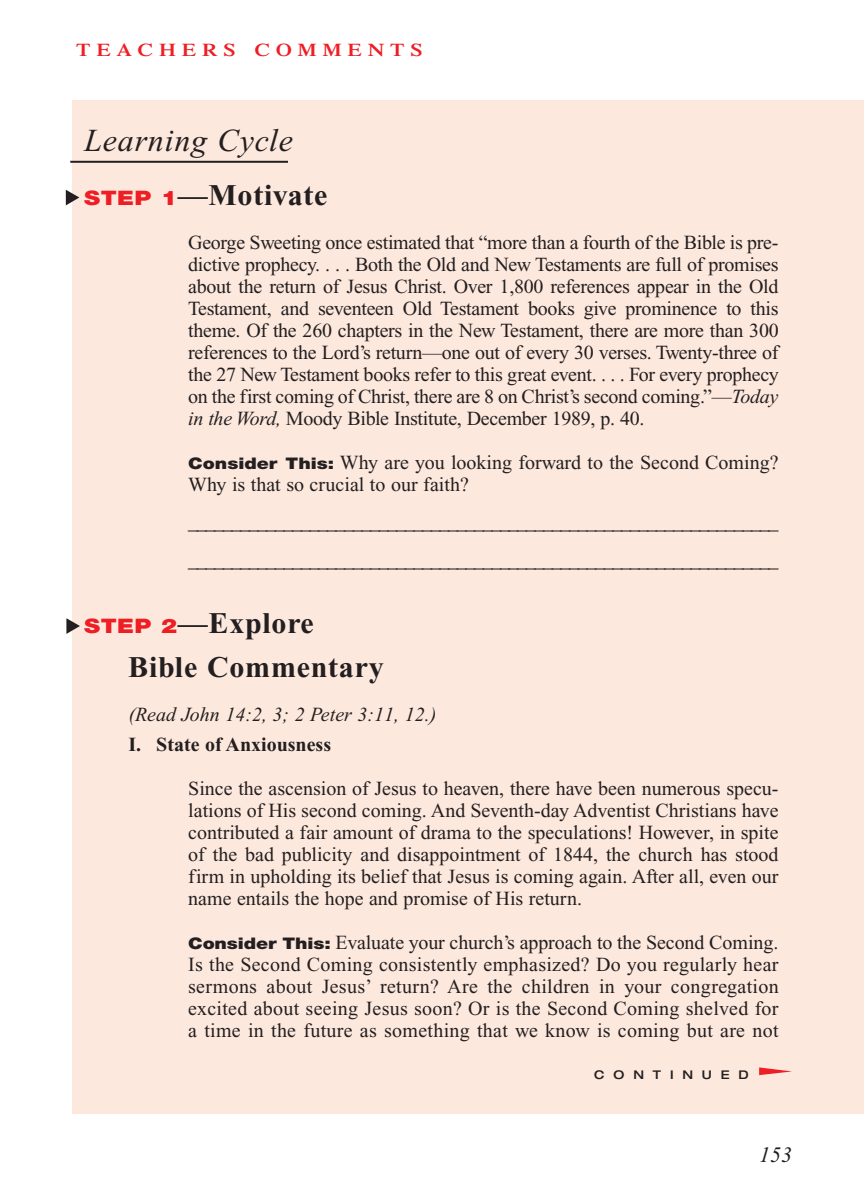
<style>
.page{position:relative;width:864px;height:1188px;background:#fff}
.page>*{position:absolute;margin:0;border:0;box-sizing:border-box;transform-origin:0 0}
.t1{font:italic 32px "Times New Roman";letter-spacing:.025em;color:#231f20}
.t2{font:700 30px/44px "Times New Roman";letter-spacing:.025em;color:#231f20}
.t3{font:italic 22px "Times New Roman";color:#231f20}
.t4{font:20px/22px "Times New Roman";color:#231f20;text-align:justify}
.t5{font:italic 20px "Times New Roman";color:#231f20}
.t6{font:700 20px "Times New Roman";color:#231f20}
.t7{font:600 18px "Times";letter-spacing:.265em;color:#ee1e24;scale:1.2 1}
.t8{font:500 expanded 12px "Helvetica Neue";letter-spacing:.74em;color:#231f20}
.s1{font-family:"Helvetica Neue";font-weight:900;font-size:20px;color:#ee1e24}
.s2{font-style:italic}
.s3{font-family:"Helvetica Neue";font-weight:900;font-size:16px}
</style>
<div class="page">
<div style="left:73px;top:100px;width:791px;height:1013px;background:#fde8dd"></div>
<svg style="left:759px;top:1067px;width:33px;height:8px"></svg>
<hr style="left:70px;top:161px;width:218px;height:2px;background:#231f20">
<svg style="left:66px;top:190px;width:13px;height:15px"></svg>
<svg style="left:66px;top:618px;width:14px;height:16px"></svg>
<hr style="left:0;top:962px;width:1px;height:51px;background:#fde8dd">
<p class="t7" style="left:76px;top:44px;width:290px">TEACHERS COMMENTS</p>
<h1 class="t1" style="left:84px;top:129px;width:210px">Learning Cycle</h1>
<h2 class="t2" style="left:84px;top:177px;width:245px"><span class="s1">STEP 1</span>—Motivate</h2>
<p class="t4" style="left:188px;top:233px;width:592px">George Sweeting once estimated that “more than a fourth of the Bible is pre&shy;dictive prophecy. . . . Both the Old and New Testaments are full of promises about the return of Jesus Christ. Over 1,800 references appear in the Old Testament, and seventeen Old Testament books give prominence to this theme. Of the 260 chapters in the New Testament, there are more than 300 references to the Lord’s return—one out of every 30 verses. Twenty-three of the 27 New Testament books refer to this great event. . . . For every prophecy on the first coming of Christ, there are 8 on Christ’s second coming.”—<span class="s2">Today in the Word,</span> Moody Bible Institute, December 1989, p. 40.</p>
<p class="t4" style="left:188px;top:453px;width:592px"><span class="s3">Consider This:</span> Why are you looking forward to the Second Coming?<br>Why is that so crucial to our faith?</p>
<p class="t4" style="left:188px;top:505px;width:592px;line-height:38px">____________________________________________________________________ ____________________________________________________________________</p>
<h2 class="t2" style="left:128px;top:605px;width:257px;text-indent:-44px"><span class="s1">STEP 2</span>—Explore<br>Bible Commentary</h2>
<p class="t5" style="left:128px;top:707px;width:309px">(Read John 14:2, 3; 2 Peter 3:11, 12.)</p>
<p class="t6" style="left:128px;top:738px;width:204px">I. State of Anxiousness</p>
<p class="t4" style="left:188px;top:779px;width:592px">Since the ascension of Jesus to heaven, there have been numerous specu&shy;lations of His second coming. And Seventh-day Adventist Christians have contributed a fair amount of drama to the speculations! However, in spite of the bad publicity and disappointment of 1844, the church has stood firm in upholding its belief that Jesus is coming again. After all, even our name entails the hope and promise of His return.</p>
<p class="t4" style="left:188px;top:933px;width:592px"><span class="s3">Consider This:</span> Evaluate your church’s approach to the Second Coming.<br>Is the Second Coming consistently emphasized? Do you regularly hear sermons about Jesus’ return? Are the children in your congregation excited about seeing Jesus soon? Or is the Second Coming shelved for a time in the future as something that we know is coming but are not</p>
<p class="t8" style="left:594px;top:1070px;width:156px">CONTINUED</p>
<p class="t3" style="left:759px;top:1146px;width:34px">153</p>
</div>
